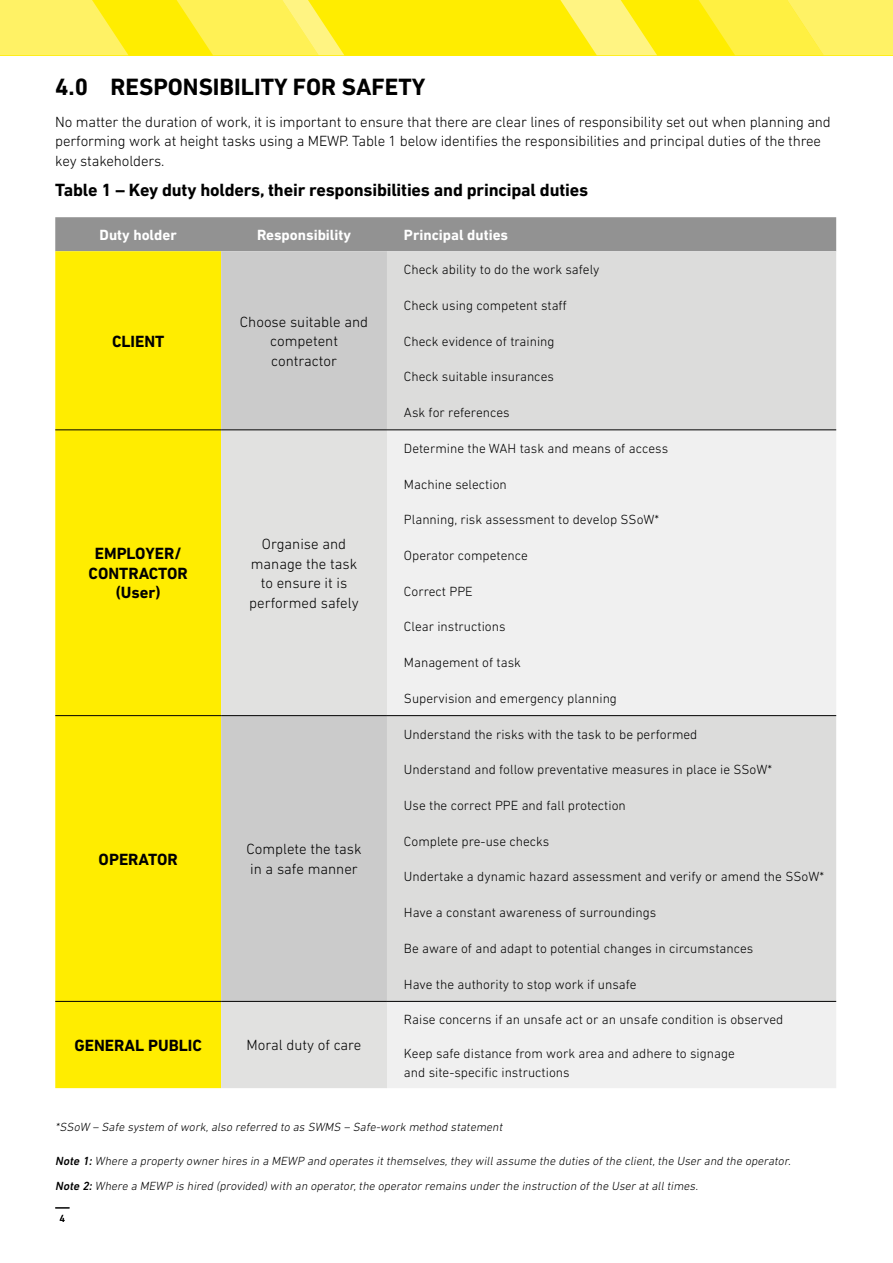
<style>
.page{position:relative;width:893px;height:1263px;background:#fff}
.page>*{position:absolute;margin:0;border:0;box-sizing:border-box;transform-origin:0 0}
.t1{font:700 24px "DIN Next LT Pro";color:#000}
.t2{font:700 18px "DIN Next LT Pro";letter-spacing:-.01em;color:#000}
.t3{font:700 16.5px/19.5px "DIN Next LT Pro";color:#000;text-align:center}
.t4{font:300 15px/19.5px "DIN Next LT Pro";letter-spacing:-.01em;color:#000}
.t5{font:700 15px "DIN Next LT Pro";color:#fff}
.t6{font:300 13.5px/19.5px "DIN Next LT Pro";color:#000}
.t7{font:italic 300 12px/25px "DIN Next LT Pro";color:#000}
.t8{font:10.5px "DIN Next LT Pro";color:#000}
.s1{font-weight:500}
</style>
<div class="page">
<svg style="left:55px;top:1207px;width:15px;height:1px"></svg>
<div style="left:0;top:0;width:893px;height:55px;background:#ffed00"></div>
<svg style="left:560px;top:0;width:97px;height:55px"></svg>
<svg style="left:177px;top:0;width:167px;height:55px"></svg>
<svg style="left:699px;top:0;width:194px;height:55px;background:#fff04b"></svg>
<svg style="left:0;top:0;width:128px;height:55px;background:#fff156"></svg>
<div style="left:55px;top:217px;width:781px;height:34px;background:#929292"></div>
<div style="left:55px;top:251px;width:166px;height:837px;background:#ffed00"></div>
<div style="left:221px;top:251px;width:166px;height:178px;background:#cbcbcb"></div>
<div style="left:387px;top:251px;width:449px;height:178px;background:#dcdcdb"></div>
<svg style="left:221px;top:430px;width:166px;height:658px;background:#d7d7d6"></svg>
<svg style="left:387px;top:430px;width:449px;height:658px;fill:#f0f0f0"></svg>
<hr style="left:55px;top:429px;width:166px;height:1px;background:#000">
<hr style="left:221px;top:429px;width:166px;height:1px;background:#000">
<hr style="left:387px;top:429px;width:449px;height:1px;background:#000">
<hr style="left:55px;top:715px;width:166px;height:1px;background:#000">
<hr style="left:221px;top:715px;width:166px;height:1px;background:#000">
<hr style="left:55px;top:1001px;width:166px;height:1px;background:#000">
<hr style="left:221px;top:1001px;width:166px;height:1px;background:#000">
<hr style="left:387px;top:715px;width:449px;height:1px;background:#000">
<hr style="left:387px;top:1001px;width:449px;height:1px;background:#000">
<h1 class="t1" style="left:55px;top:72px;width:372px">4.0 RESPONSIBILITY FOR SAFETY</h1>
<p class="t4" style="left:55px;top:112px;width:777px">No matter the duration of work, it is important to ensure that there are clear lines of responsibility set out when planning and performing work at height tasks using a MEWP. Table 1 below identifies the responsibilities and principal duties of the three key stakeholders.</p>
<h2 class="t2" style="left:55px;top:179px;width:534px">Table 1 – Key duty holders, their responsibilities and principal duties</h2>
<p class="t5" style="left:100px;top:226px;width:79px">Duty holder</p>
<p class="t5" style="left:257px;top:226px;width:96px">Responsibility</p>
<p class="t5" style="left:404px;top:226px;width:106px">Principal duties</p>
<p class="t3" style="left:112px;top:331px;width:54px">CLIENT</p>
<p class="t4" style="left:240px;top:312px;width:130px;text-align:center">Choose suitable and competent contractor</p>
<p class="t3" style="left:89px;top:544px;width:101px">EMPLOYER/<br>CONTRACTOR (User)</p>
<p class="t4" style="left:249px;top:534px;width:111px;text-align:center">Organise and manage the task to ensure it is performed safely</p>
<p class="t3" style="left:99px;top:849px;width:81px">OPERATOR</p>
<p class="t4" style="left:246px;top:839px;width:117px">Complete the task in a safe manner</p>
<p class="t3" style="left:74px;top:1035px;width:129px">GENERAL PUBLIC</p>
<p class="t4" style="left:247px;top:1035px;width:116px">Moral duty of care</p>
<p class="t6" style="left:404px;top:260px;width:197px">Check ability to do the work safely</p>
<p class="t6" style="left:404px;top:295px;width:164px">Check using competent staff</p>
<p class="t6" style="left:404px;top:331px;width:152px">Check evidence of training</p>
<p class="t6" style="left:404px;top:367px;width:151px">Check suitable insurances</p>
<p class="t6" style="left:404px;top:403px;width:107px">Ask for references</p>
<p class="t6" style="left:404px;top:438px;width:266px">Determine the WAH task and means of access</p>
<p class="t6" style="left:404px;top:474px;width:104px">Machine selection</p>
<p class="t6" style="left:404px;top:510px;width:257px">Planning, risk assessment to develop SSoW*</p>
<p class="t6" style="left:404px;top:545px;width:125px">Operator competence</p>
<p class="t6" style="left:404px;top:581px;width:70px">Correct PPE</p>
<p class="t6" style="left:404px;top:617px;width:103px">Clear instructions</p>
<p class="t6" style="left:404px;top:653px;width:118px">Management of task</p>
<p class="t6" style="left:404px;top:688px;width:215px">Supervision and emergency planning</p>
<p class="t6" style="left:404px;top:724px;width:295px">Understand the risks with the task to be performed</p>
<p class="t6" style="left:404px;top:760px;width:370px">Understand and follow preventative measures in place ie SSoW*</p>
<p class="t6" style="left:404px;top:795px;width:223px">Use the correct PPE and fall protection</p>
<p class="t6" style="left:404px;top:831px;width:147px">Complete pre-use checks</p>
<p class="t6" style="left:404px;top:867px;width:422px">Undertake a dynamic hazard assessment and verify or amend the SSoW*</p>
<p class="t6" style="left:404px;top:903px;width:254px">Have a constant awareness of surroundings</p>
<p class="t6" style="left:404px;top:938px;width:351px">Be aware of and adapt to potential changes in circumstances</p>
<p class="t6" style="left:404px;top:974px;width:234px">Have the authority to stop work if unsafe</p>
<p class="t6" style="left:404px;top:1010px;width:381px">Raise concerns if an unsafe act or an unsafe condition is observed</p>
<p class="t6" style="left:404px;top:1043px;width:332px">Keep safe distance from work area and adhere to signage and site-specific instructions</p>
<p class="t7" style="left:55px;top:1114px;width:451px">*SSoW – Safe system ofwork,also referred to as SWMS – Safe-work method statement</p>
<p class="t7" style="left:55px;top:1148px;width:739px"><span class="s1">Note 1:</span>Where a property owner hires in a MEWP and operates itthemselves,they willassume the duties ofthe client,the User and the operator.<br><span class="s1">Note 2:</span>Where a MEWP is hired (provided)with an operator,the operator remains under the instruction ofthe User atalltimes.</p>
<p class="t8" style="left:60px;top:1212px;width:7px">4</p>
</div>
